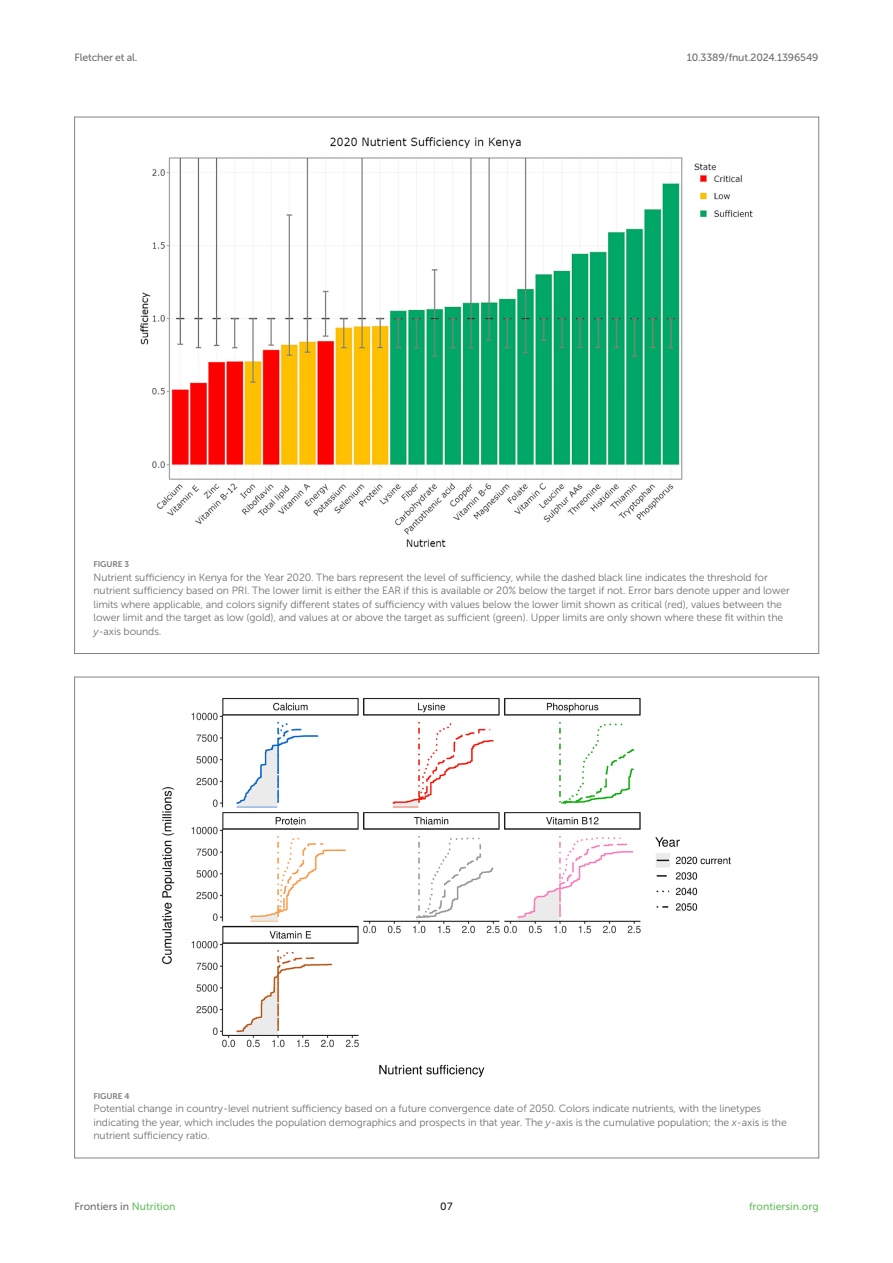
<style>
.page{position:relative;width:893px;height:1263px;background:#fff}
.page>*{position:absolute;margin:0;border:0;box-sizing:border-box;transform-origin:0 0}
.FIG_LEG{font:10.5px/13.5px "Museo Sans 300";letter-spacing:-.01em;color:#706f70}
.t1{font:10.5px "Museo Sans 500";letter-spacing:-.015em;color:#706f70}
.t2{font:10.5px "Museo Sans 500";color:#65c161}
.t3{font:10.5px "Museo Sans 500";color:#1b1c1b}
.FIG_HD{font:8.25px "Museo Sans 700";letter-spacing:-.01em;color:#7e7f7f}
.s1{font-style:italic}
.s2{color:#65c161}
</style>
<div class="page">
<img style="left:140px;top:137px;width:613px;height:410px">
<img style="left:162px;top:698px;width:569px;height:379px">
<p class="t1" style="left:74px;top:51px;width:65px">Fletcher et al.</p>
<p class="t1" style="left:687px;top:51px;width:133px">10.3389/fnut.2024.1396549</p>
<p class="FIG_HD" style="left:94px;top:560px;width:37px">FIGURE 3</p>
<p class="FIG_LEG" style="left:94px;top:570px;width:698px">Nutrient sufficiency in Kenya for the Year 2020. The bars represent the level of sufficiency, while the dashed black line indicates the threshold for nutrient sufficiency based on PRI. The lower limit is either the EAR if this is available or 20% below the target if not. Error bars denote upper and lower limits where applicable, and colors signify different states of sufficiency with values below the lower limit shown as critical (red), values between the lower limit and the target as low (gold), and values at or above the target as sufficient (green). Upper limits are only shown where these fit within the <span class="s1">y</span>-axis bounds.</p>
<p class="FIG_HD" style="left:94px;top:1091px;width:37px">FIGURE 4</p>
<p class="FIG_LEG" style="left:94px;top:1102px;width:695px">Potential change in country-level nutrient sufficiency based on a future convergence date of 2050. Colors indicate nutrients, with the linetypes indicating the year, which includes the population demographics and prospects in that year. The <span class="s1">y</span>-axis is the cumulative population; the <span class="s1">x</span>-axis is the nutrient sufficiency ratio.</p>
<p class="t1" style="left:74px;top:1200px;width:103px">Frontiers in <span class="s2">Nutrition</span></p>
<p class="t3" style="left:440px;top:1200px;width:14px">07</p>
<p class="t2" style="left:749px;top:1200px;width:71px">frontiersin.org</p>
</div>
